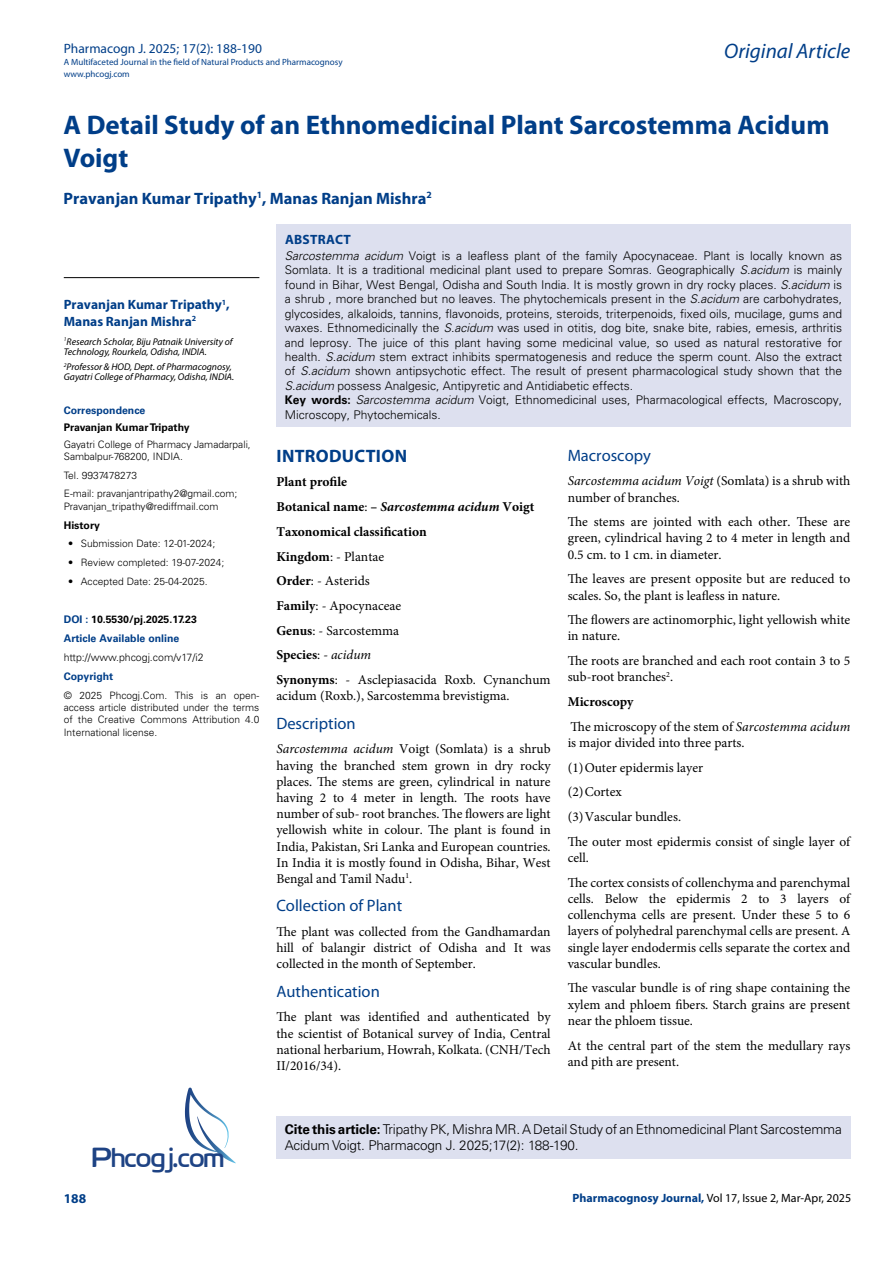
<style>
.page{position:relative;width:893px;height:1263px;background:#fff}
.page>*{position:absolute;margin:0;border:0;box-sizing:border-box;transform-origin:0 0}
.t1{font:27.6px "Cloud World";color:#1e4384}
.t2{font:700 27px/33px "Myriad Pro";color:#003e88}
.t3{font:italic 21px "Myriad Pro";color:#003e88}
.t4{font:700 18px "Myriad Pro";letter-spacing:.015em;color:#003e88}
.t5{font:16.5px "Myriad Pro";color:#003e88}
.t6{font:700 16.5px "Myriad Pro";color:#003e88}
.t7{font:13.5px/16.2px "Minion Pro";color:#000}
.t8{font:700 13.5px/24.8px "Minion Pro";color:#000}
.t9{font:300 13.5px/16.2px "Univers LT Std";letter-spacing:-.01em;color:#000}
.t10{font:700 13.5px/16.2px "Myriad Pro";color:#003e88}
.t11{font:13.5px "Myriad Pro";color:#003e88}
.t12{font:700 13.5px "Myriad Pro";letter-spacing:.02em;color:#003e88}
.t13{font:300 12px/14.4px "Univers LT Std";color:#000}
.t14{font:12px "Myriad Pro";color:#000}
.t15{font:700 10.5px/18.9px "Univers LT Std";color:#003e88}
.t16{font:700 10.5px "Univers LT Std";color:#000}
.t17{font:300 10.5px "Univers LT Std";color:#000}
.t18{font:300 10.2px/12.3px "Univers LT Std";color:#000}
.t19{font:italic 9.75px/10.5px "Myriad Pro";color:#000}
.t20{font:9px/12px "Myriad Pro";color:#003e88}
.s1{color:#000}
.s2{font-style:italic}
.s3{font-weight:700}
.s4{font-weight:400}
.s5{font-weight:400;font-style:italic}
.s6{font-weight:700;color:#003e88}
</style>
<div class="page">
<div style="left:276px;top:1115px;width:574px;height:43px;background:#dde0ef"></div>
<svg style="left:185px;top:1087px;width:51px;height:76px"></svg>
<div style="left:276px;top:225px;width:575px;height:202px;background:#dde0ef"></div>
<hr style="left:64px;top:277px;width:195px;height:1px;background:#000">
<p class="t11" style="left:64px;top:40px;width:200px">Pharmacogn J. 2025; 17(2): 188-190</p>
<p class="t20" style="left:64px;top:55px;width:280px">A Multifaceted Journal in the field of Natural Products and Pharmacognosy www.phcogj.com</p>
<h3 class="t3" style="left:724px;top:38px;width:128px">Original Article</h3>
<h2 class="t2" style="left:64px;top:108px;width:767px">A Detail Study of an Ethnomedicinal Plant Sarcostemma Acidum<br>Voigt</h2>
<p class="t6" style="left:64px;top:187px;width:370px">Pravanjan Kumar Tripathy<sup>1</sup>, Manas Ranjan Mishra<sup>2</sup></p>
<p class="t10" style="left:64px;top:296px;width:167px">Pravanjan Kumar Tripathy<sup>1</sup>,<br>Manas Ranjan Mishra<sup>2</sup></p>
<p class="t19" style="left:64px;top:336px;width:170px"><sup>1</sup>Research Scholar, Biju Patnaik University of<br>Technology, Rourkela, Odisha, INDIA.</p>
<p class="t19" style="left:64px;top:361px;width:172px"><sup>2</sup>Professor &amp; HOD, Dept. of Pharmacognosy,<br>Gayatri College of Pharmacy, Odisha, INDIA.</p>
<p class="t15" style="left:64px;top:401px;width:83px">Correspondence</p>
<p class="t16" style="left:64px;top:421px;width:127px">Pravanjan Kumar Tripathy</p>
<p class="t18" style="left:64px;top:438px;width:188px">Gayatri College of Pharmacy Jamadarpali,<br>Sambalpur-768200, INDIA.</p>
<p class="t18" style="left:64px;top:466px;width:175px;line-height:18.8px">Tel. 9937478273<br>E-mail: pravanjantripathy2@gmail.com;</p>
<p class="t18" style="left:64px;top:500px;width:156px">Pravanjan_tripathy@rediffmail.com</p>
<p class="t16" style="left:64px;top:519px;width:38px">History</p>
<p class="t18" style="left:68px;top:538px;width:149px">• Submission Date: 12-01-2024;</p>
<p class="t18" style="left:68px;top:556px;width:158px">• Review completed: 19-07-2024;</p>
<p class="t18" style="left:68px;top:575px;width:141px">• Accepted Date: 25-04-2025.</p>
<p class="t15" style="left:64px;top:610px;width:135px">DOI : <span class="s1">10.5530/pj.2025.17.23<br></span>Article Available online</p>
<p class="t17" style="left:64px;top:651px;width:141px">http://www.phcogj.com/v17/i2</p>
<p class="t15" style="left:64px;top:667px;width:51px">Copyright</p>
<p class="t18" style="left:64px;top:689px;width:197px;text-align:justify">© 2025 Phcogj.Com. This is an open&shy;access article distributed under the terms of the Creative Commons Attribution 4.0<br>International license.</p>
<p class="t12" style="left:285px;top:230px;width:67px">ABSTRACT</p>
<p class="t13" style="left:285px;top:249px;width:559px"><span class="s2">Sarcostemma acidum</span> Voigt is a leafless plant of the family Apocynaceae. Plant is locally known as Somlata. It is a traditional medicinal plant used to prepare Somras. Geographically <span class="s2">S.acidum</span> is mainly found in Bihar, West Bengal, Odisha and South India. It is mostly grown in dry rocky places. <span class="s2">S.acidum</span> is a shrub , more branched but no leaves. The phytochemicals present in the <span class="s2">S.acidum</span> are carbohydrates, glycosides, alkaloids, tannins, flavonoids, proteins, steroids, triterpenoids, fixed oils, mucilage, gums and waxes. Ethnomedicinally the <span class="s2">S.acidum</span> was used in otitis, dog bite, snake bite, rabies, emesis, arthritis and leprosy. The juice of this plant having some medicinal value, so used as natural restorative for health. <span class="s2">S.acidum</span> stem extract inhibits spermatogenesis and reduce the sperm count. Also the extract of <span class="s2">S.acidum</span> shown antipsychotic effect. The result of present pharmacological study shown that the <span class="s2">S.acidum</span> possess Analgesic, Antipyretic and Antidiabetic effects.<br><span class="s3">Key words:</span> <span class="s2">Sarcostemma acidum</span> Voigt, Ethnomedicinal uses, Pharmacological effects, Macroscopy, Microscopy, Phytochemicals.</p>
<h3 class="t4" style="left:277px;top:444px;width:132px">INTRODUCTION</h3>
<p class="t8" style="left:276px;top:470px;width:276px">Plant profile<br>Botanical name<span class="s4">:</span> – <span class="s2">Sarcostemma acidum</span> Voigt<br>Taxonomical classification<br>Kingdom<span class="s4">: - Plantae<br></span>Order<span class="s4">: - Asterids<br></span>Family<span class="s4">: - Apocynaceae<br></span>Genus<span class="s4">: - Sarcostemma<br></span>Species<span class="s4">:</span> <span class="s5">- acidum<br></span>Synonyms<span class="s4">: - Asclepiasacida Roxb. Cynanchum</span></p>
<p class="t7" style="left:276px;top:688px;width:235px">acidum (Roxb.), Sarcostemma brevistigma.</p>
<p class="t5" style="left:276px;top:713px;width:81px">Description</p>
<p class="t7" style="left:276px;top:741px;width:276px;text-align:justify"><span class="s2">Sarcostemma acidum</span> Voigt (Somlata) is a shrub having the branched stem grown in dry rocky places. The stems are green, cylindrical in nature having 2 to 4 meter in length. The roots have number of sub- root branches. The flowers are light yellowish white in colour. The plant is found in India, Pakistan, Sri Lanka and European countries.<br>In India it is mostly found in Odisha, Bihar, West Bengal and Tamil Nadu<sup>1</sup>.</p>
<p class="t5" style="left:276px;top:895px;width:127px">Collection of Plant</p>
<p class="t7" style="left:276px;top:924px;width:276px;text-align:justify">The plant was collected from the Gandhamardan hill of balangir district of Odisha and It was collected in the month of September.</p>
<p class="t5" style="left:276px;top:981px;width:105px">Authentication</p>
<p class="t7" style="left:276px;top:1009px;width:276px;text-align:justify">The plant was identified and authenticated by the scientist of Botanical survey of India, Central national herbarium, Howrah, Kolkata. (CNH/Tech II/2016/34).</p>
<p class="t5" style="left:568px;top:445px;width:85px">Macroscopy</p>
<p class="t7" style="left:568px;top:473px;width:284px"><span class="s2">Sarcostemma acidum Voigt</span> (Somlata) is a shrub with number of branches.</p>
<p class="t7" style="left:568px;top:514px;width:284px;text-align:justify">The stems are jointed with each other. These are green, cylindrical having 2 to 4 meter in length and 0.5 cm. to 1 cm. in diameter.</p>
<p class="t7" style="left:568px;top:571px;width:284px">The leaves are present opposite but are reduced to scales. So, the plant is leafless in nature.</p>
<p class="t7" style="left:568px;top:612px;width:284px">The flowers are actinomorphic, light yellowish white in nature.</p>
<p class="t7" style="left:568px;top:653px;width:284px">The roots are branched and each root contain 3 to 5 sub-root branches<sup>2</sup>.</p>
<p class="t7" style="left:568px;top:689px;width:284px;line-height:24.8px"><span class="s3">Microscopy<br></span>The microscopy of the stem of <span class="s2">Sarcostemma acidum</span></p>
<p class="t7" style="left:568px;top:730px;width:284px;line-height:24.8px">is major divided into three parts.<br>(1)Outer epidermis layer<br>(2)Cortex<br>(3)Vascular bundles.<br>The outer most epidermis consist of single layer of</p>
<p class="t7" style="left:568px;top:845px;width:284px;line-height:24.8px">cell.<br>The cortex consists of collenchyma and parenchymal</p>
<p class="t7" style="left:568px;top:891px;width:284px;text-align:justify">cells. Below the epidermis 2 to 3 layers of collenchyma cells are present. Under these 5 to 6 layers of polyhedral parenchymal cells are present. A single layer endodermis cells separate the cortex and vascular bundles.</p>
<p class="t7" style="left:568px;top:980px;width:284px;text-align:justify">The vascular bundle is of ring shape containing the xylem and phloem fibers. Starch grains are present near the phloem tissue.</p>
<p class="t7" style="left:568px;top:1037px;width:284px">At the central part of the stem the medullary rays and pith are present.</p>
<h1 class="t1" style="left:92px;top:1136px;width:134px">Phcogj.com</h1>
<p class="t10" style="left:64px;top:1190px;width:24px">188</p>
<p class="t9" style="left:285px;top:1121px;width:558px"><span class="s3">Cite this article:</span> Tripathy PK, Mishra MR. A Detail Study of an Ethnomedicinal Plant Sarcostemma<br>Acidum Voigt. Pharmacogn J. 2025;17(2): 188-190.</p>
<p class="t14" style="left:573px;top:1190px;width:280px"><span class="s6">Pharmacognosy Journal,</span> Vol 17, Issue 2, Mar-Apr, 2025</p>
</div>
